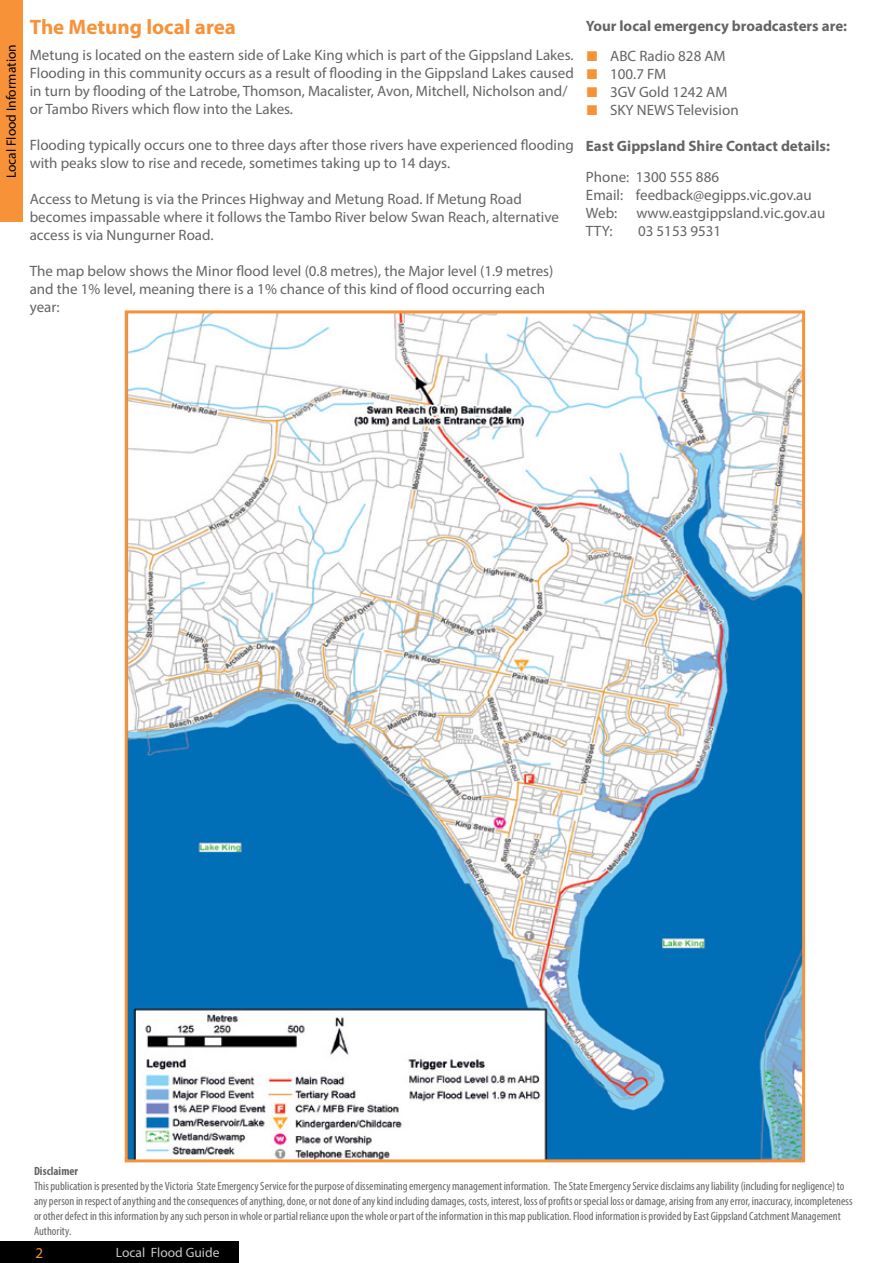
<style>
.page{position:relative;width:893px;height:1263px;background:#fff}
.page>*{position:absolute;margin:0;border:0;box-sizing:border-box;transform-origin:0 0}
.t1{font:700 21px "Myriad Pro";color:#f79239}
.t2{font:15px/18px "Myriad Pro";color:#636466}
.t3{font:700 15px "Myriad Pro";color:#636466}
.t4{font:15px "Myriad Pro";color:#f79239}
.t5{font:13.5px "Myriad Pro";color:#000}
.t6{font:13.5px "Myriad Pro";color:#c7c8ca}
.t7{font:condensed 12px/15px "Myriad Pro";color:#636466}
.t8{font:700 condensed 12px "Myriad Pro";letter-spacing:.005em;color:#636466}
.s1{font-family:"Arial";font-size:21px;color:#f79239}
</style>
<div class="page">
<div style="left:0;top:0;width:23px;height:221px;background:#f79239"></div>
<div style="left:0;top:1241px;width:238px;height:22px;background:#000"></div>
<img style="left:129px;top:314px;width:672px;height:844px">
<div style="left:125px;top:310px;width:680px;height:852px;border:3px solid #f79239"></div>
<p class="t5" style="left:3px;top:178px;width:135px;rotate:-90deg">Local Flood Information</p>
<h1 class="t1" style="left:30px;top:13px;width:208px">The Metung local area</h1>
<p class="t2" style="left:30px;top:46px;width:546px">Metung is located on the eastern side of Lake King which is part of the Gippsland Lakes.<br>Flooding in this community occurs as a result of flooding in the Gippsland Lakes caused in turn by flooding of the Latrobe, Thomson, Macalister, Avon, Mitchell, Nicholson and/ or Tambo Rivers which flow into the Lakes.</p>
<p class="t2" style="left:30px;top:136px;width:545px">Flooding typically occurs one to three days after those rivers have experienced flooding with peaks slow to rise and recede, sometimes taking up to 14 days.</p>
<p class="t2" style="left:30px;top:190px;width:531px">Access to Metung is via the Princes Highway and Metung Road. If Metung Road becomes impassable where it follows the Tambo River below Swan Reach, alternative access is via Nungurner Road.</p>
<p class="t2" style="left:30px;top:262px;width:525px">The map below shows the Minor flood level (0.8 metres), the Major level (1.9 metres) and the 1% level, meaning there is a 1% chance of this kind of flood occurring each year:</p>
<p class="t3" style="left:586px;top:16px;width:263px">Your local emergency broadcasters are:</p>
<p class="t2" style="left:586px;top:47px;width:141px"><span class="s1">■</span> ABC Radio 828 AM</p>
<p class="t2" style="left:586px;top:65px;width:82px"><span class="s1">■</span> 100.7 FM</p>
<p class="t2" style="left:586px;top:83px;width:143px"><span class="s1">■</span> 3GV Gold 1242 AM</p>
<p class="t2" style="left:586px;top:101px;width:154px"><span class="s1">■</span> SKY NEWS Television</p>
<p class="t3" style="left:586px;top:137px;width:245px">East Gippsland Shire Contact details:</p>
<p class="t2" style="left:586px;top:168px;width:227px">Phone: 1300 555 886<br>Email: feedback@egipps.vic.gov.au<br>Web:</p>
<p class="t2" style="left:636px;top:204px;width:191px">www.eastgippsland.vic.gov.au</p>
<p class="t2" style="left:586px;top:222px;width:28px">TTY:</p>
<p class="t2" style="left:638px;top:222px;width:85px">03 5153 9531</p>
<p class="t8" style="left:34px;top:1163px;width:46px">Disclaimer</p>
<p class="t7" style="left:34px;top:1178px;width:820px">This publication is presented by the Victoria State Emergency Service for the purpose of disseminating emergency management information. The State Emergency Service disclaims any liability (including for negligence) to any person in respect of anything and the consequences of anything, done, or not done of any kind including damages, costs, interest, loss of profits or special loss or damage, arising from any error, inaccuracy, incompleteness or other defect in this information by any such person in whole or partial reliance upon the whole or part of the information in this map publication. Flood information is provided by East Gippsland Catchment Management Authority.</p>
<p class="t4" style="left:36px;top:1243px;width:9px">2</p>
<p class="t6" style="left:116px;top:1244px;width:105px">Local Flood Guide</p>
</div>
